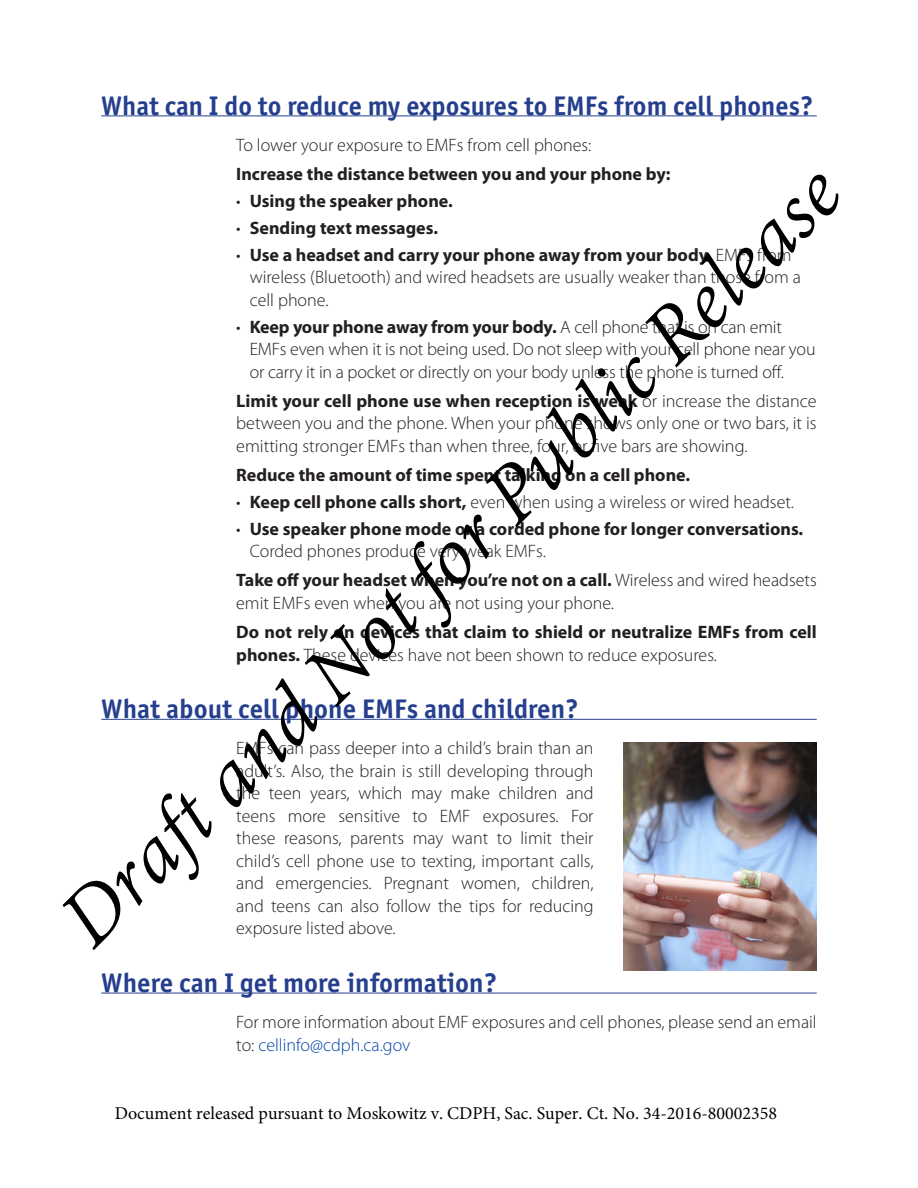
<style>
.page{position:relative;width:918px;height:1188px;background:#fff}
.page>*{position:absolute;margin:0;border:0;box-sizing:border-box;transform-origin:0 0}
.t1{font:italic 90px "Adobe Devanagari";color:#000}
.SubH_1b{font:700 27px "Officina Sans";color:#253f8e}
.Bod_2{font:300 18px/22.5px "Myriad Pro";color:#231f20}
.Bod_1{font:700 18px/22.5px "Myriad Pro";color:#231f20}
.Bod_1-2{font:300 18px/22.5px "Myriad Pro";color:#231f20;text-align:justify}
.t2{font:18px "Minion Pro";color:#000}
.s1{font-weight:300}
.s2{font-weight:700}
.s3{color:#0445a6}
</style>
<div class="page">
<hr style="left:101px;top:116px;width:716px;height:1px;background:#253f8e">
<hr style="left:101px;top:719px;width:716px;height:1px;background:#253f8e">
<hr style="left:101px;top:993px;width:716px;height:1px;background:#253f8e">
<img style="left:623px;top:742px;width:194px;height:229px">
<p class="SubH_1b" style="left:101px;top:89px;width:714px">What can I do to reduce my exposures to EMFs from cell phones?</p>
<p class="Bod_2" style="left:236px;top:134px;width:357px">To lower your exposure to EMFs from cell phones:</p>
<p class="Bod_1" style="left:236px;top:162px;width:436px">Increase the distance between you and your phone by:</p>
<p class="Bod_1" style="left:236px;top:189px;width:218px"><span class="s1">•</span> Using the speaker phone.</p>
<p class="Bod_1" style="left:236px;top:216px;width:203px"><span class="s1">•</span> Sending text messages.</p>
<p class="Bod_2" style="left:250px;top:244px;width:553px;text-indent:-14px">• <span class="s2">Use a headset and carry your phone away from your body.</span> EMFs from wireless (Bluetooth) and wired headsets are usually weaker than those from a cell phone.</p>
<p class="Bod_2" style="left:250px;top:316px;width:567px;text-indent:-14px">• <span class="s2">Keep your phone away from your body.</span> A cell phone that is on can emit<br>EMFs even when it is not being used. Do not sleep with your cell phone near you or carry it in a pocket or directly on your body unless the phone is turned off.</p>
<p class="Bod_1-2" style="left:236px;top:390px;width:582px"><span class="s2">Limit your cell phone use when reception is weak</span> or increase the distance between you and the phone. When your phone shows only one or two bars, it is emitting stronger EMFs than when three, four, or five bars are showing.</p>
<p class="Bod_1" style="left:236px;top:463px;width:455px">Reduce the amount of time spent talking on a cell phone.</p>
<p class="Bod_2" style="left:236px;top:491px;width:559px">• <span class="s2">Keep cell phone calls short,</span> even when using a wireless or wired headset.</p>
<p class="Bod_1" style="left:250px;top:517px;width:555px;text-indent:-14px"><span class="s1">•</span> Use speaker phone mode or a corded phone for longer conversations.<br><span class="s1">Corded phones produce very weak EMFs.</span></p>
<p class="Bod_1-2" style="left:236px;top:569px;width:582px"><span class="s2">Take off your headset when you’re not on a call.</span> Wireless and wired headsets emit EMFs even when you are not using your phone.</p>
<p class="Bod_1" style="left:236px;top:620px;width:582px">Do not rely on devices that claim to shield or neutralize EMFs from cell phones. <span class="s1">These devices have not been shown to reduce exposures.</span></p>
<p class="SubH_1b" style="left:101px;top:692px;width:479px">What about cell phone EMFs and children?</p>
<p class="Bod_2" style="left:236px;top:737px;width:359px;text-align:justify">EMFs can pass deeper into a child’s brain than an adult’s. Also, the brain is still developing through the teen years, which may make children and teens more sensitive to EMF exposures. For these reasons, parents may want to limit their child’s cell phone use to texting, important calls, and emergencies. Pregnant women, children, and teens can also follow the tips for reducing exposure listed above.</p>
<p class="SubH_1b" style="left:101px;top:966px;width:398px">Where can I get more information?</p>
<p class="Bod_2" style="left:236px;top:1011px;width:582px">For more information about EMF exposures and cell phones, please send an email to: <span class="s3">cellinfo@cdph.ca.gov</span></p>
<h1 class="t1" style="left:38px;top:897px;width:1067px;rotate:-45deg">Draft and Not for Public Release</h1>
<p class="t2" style="left:115px;top:1101px;width:664px">Document released pursuant to Moskowitz v. CDPH, Sac. Super. Ct. No. 34-2016-80002358</p>
</div>
